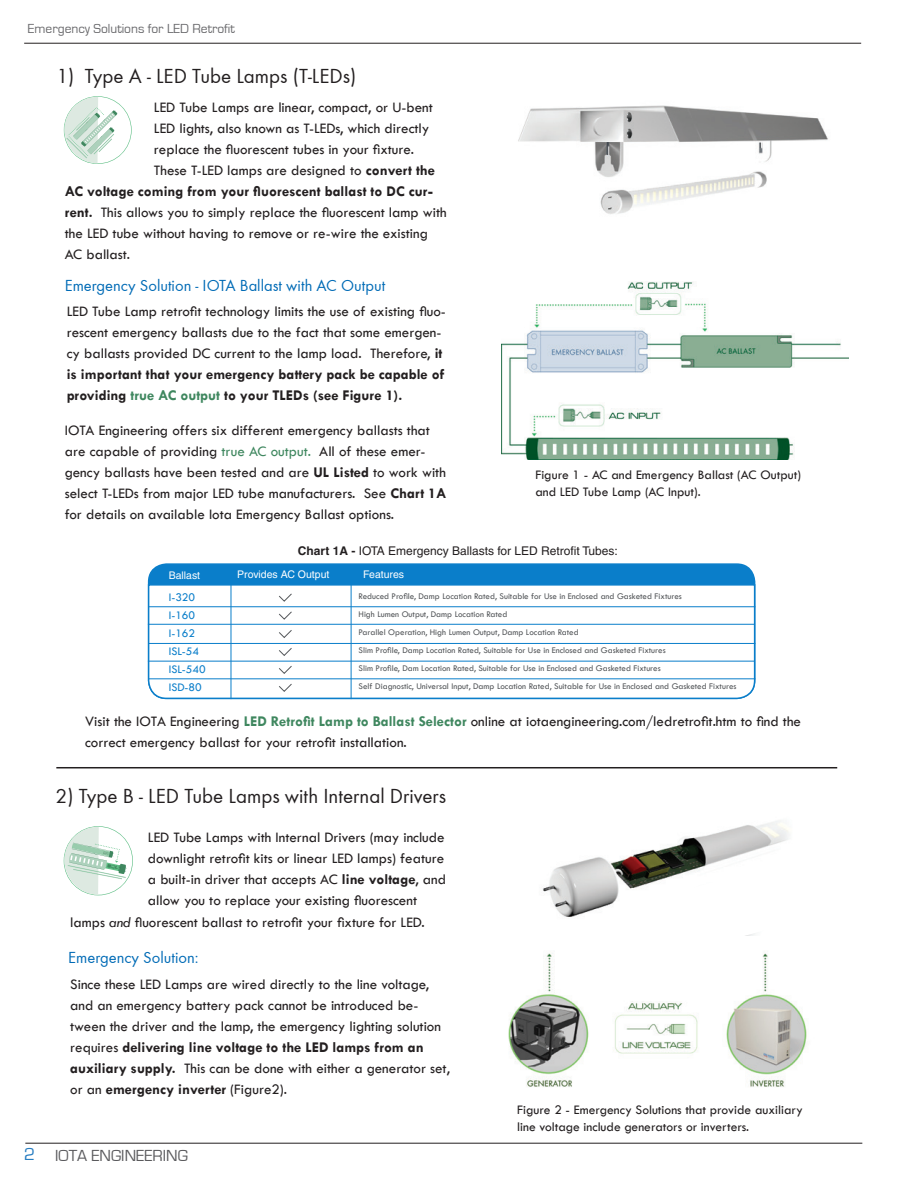
<style>
.page{position:relative;width:918px;height:1188px;background:#fff}
.page>*{position:absolute;margin:0;border:0;box-sizing:border-box;transform-origin:0 0}
.t1{font:21px "Futura";color:#231f20}
.t2{font:18px "Eurostile";color:#277dc1}
.t3{font:16.5px "Futura";color:#006bb6}
.t4{font:16.5px "Eurostile";color:#5a5a5d}
.t5{font:15px/21px "Tw Cen";color:#231f20}
.t6{font:13.5px/16.5px "Tw Cen";color:#231f20}
.t7{font:13.5px "Eurostile";color:#69696c}
.t8{font:12px "Helvetica";color:#231f20}
.t9{font:12px "Tw Cen";color:#0a7eca}
.t10{font:10.5px "Helvetica";color:#fff}
.t11{font:9px "Tw Cen";color:#54575a}
.s1{font-weight:700}
.s2{font-weight:700;color:#3f875f}
.s3{color:#3f875f}
.s4{font-style:italic}
</style>
<div class="page">
<hr style="left:24px;top:43px;width:837px;height:1px;background:#231f20">
<hr style="left:56px;top:767px;width:781px;height:1px;background:#231f20">
<hr style="left:25px;top:1143px;width:837px;height:1px;background:#231f20">
<svg style="left:64px;top:96px;width:68px;height:68px"></svg>
<img style="left:518px;top:105px;width:310px;height:109px">
<img style="left:501px;top:281px;width:348px;height:178px">
<svg style="left:64px;top:826px;width:69px;height:69px"></svg>
<img style="left:542px;top:821px;width:247px;height:96px">
<img style="left:508px;top:953px;width:299px;height:134px">
<div style="left:149px;top:564px;width:606px;height:134px;background:#0a7eca;border-radius:18px"></div>
<div style="left:148px;top:563px;width:607px;height:136px;border:2px solid #0a7eca;border-radius:18px"></div>
<svg style="left:147px;top:583px;width:609px;height:117px"></svg>
<hr style="left:231px;top:577px;width:1px;height:122px;background:#0a7eca">
<hr style="left:149px;top:606px;width:606px;height:1px;background:#0a7eca">
<hr style="left:148px;top:624px;width:607px;height:1px;background:#0a7eca">
<hr style="left:149px;top:643px;width:606px;height:1px;background:#0a7eca">
<hr style="left:148px;top:661px;width:607px;height:1px;background:#0a7eca">
<hr style="left:149px;top:679px;width:606px;height:1px;background:#0a7eca">
<svg style="left:278px;top:593px;width:15px;height:9px"></svg>
<svg style="left:278px;top:611px;width:15px;height:9px"></svg>
<svg style="left:278px;top:629px;width:15px;height:10px"></svg>
<svg style="left:278px;top:647px;width:15px;height:9px"></svg>
<svg style="left:278px;top:665px;width:15px;height:9px"></svg>
<svg style="left:278px;top:683px;width:15px;height:9px"></svg>
<hr style="left:351px;top:577px;width:1px;height:122px;background:#0a7eca">
<svg style="left:646px;top:848px;width:161px;height:111px"></svg>
<p class="t7" style="left:28px;top:22px;width:209px">Emergency Solutions for LED Retrofit</p>
<p class="t1" style="left:56px;top:64px;width:302px">1) Type A - LED Tube Lamps (T-LEDs)</p>
<p class="t5" style="left:154px;top:97px;width:283px">LED Tube Lamps are linear, compact, or U-bent LED lights, also known as T-LEDs, which directly replace the fluorescent tubes in your fixture.<br>These T-LED lamps are designed to <span class="s1">convert the</span></p>
<p class="t5" style="left:65px;top:181px;width:384px"><span class="s1">AC voltage coming from your fluorescent ballast to DC cur&shy;rent.</span> This allows you to simply replace the fluorescent lamp with the LED tube without having to remove or re-wire the existing AC ballast.</p>
<p class="t3" style="left:65px;top:276px;width:322px">Emergency Solution - IOTA Ballast with AC Output</p>
<p class="t5" style="left:67px;top:301px;width:381px">LED Tube Lamp retrofit technology limits the use of existing fluo&shy;rescent emergency ballasts due to the fact that some emergen&shy;cy ballasts provided DC current to the lamp load. Therefore, <span class="s1">it is important that your emergency battery pack be capable of providing</span> <span class="s2">true AC output</span> <span class="s1">to your TLEDs (see Figure 1).</span></p>
<p class="t5" style="left:65px;top:419px;width:383px">IOTA Engineering offers six different emergency ballasts that are capable of providing <span class="s3">true AC output.</span> All of these emer&shy;gency ballasts have been tested and are <span class="s1">UL Listed</span> to work with select T-LEDs from major LED tube manufacturers. See <span class="s1">Chart 1A </span>for details on available Iota Emergency Ballast options.</p>
<p class="t6" style="left:535px;top:467px;width:267px">Figure 1 - AC and Emergency Ballast (AC Output) and LED Tube Lamp (AC Input).</p>
<p class="t8" style="left:298px;top:544px;width:322px"><span class="s1">Chart 1A -</span> IOTA Emergency Ballasts for LED Retrofit Tubes:</p>
<p class="t10" style="left:169px;top:569px;width:33px">Ballast</p>
<p class="t10" style="left:237px;top:568px;width:94px">Provides AC Output</p>
<p class="t10" style="left:363px;top:568px;width:43px">Features</p>
<p class="t9" style="left:169px;top:590px;width:28px">I-320</p>
<p class="t9" style="left:169px;top:608px;width:28px">I-160</p>
<p class="t9" style="left:169px;top:626px;width:28px">I-162</p>
<p class="t9" style="left:169px;top:644px;width:32px">ISL-54</p>
<p class="t9" style="left:169px;top:662px;width:39px">ISL-540</p>
<p class="t9" style="left:169px;top:680px;width:35px">ISD-80</p>
<p class="t11" style="left:359px;top:591px;width:325px">Reduced Profile, Damp Location Rated, Suitable for Use in Enclosed and Gasketed Fixtures</p>
<p class="t11" style="left:359px;top:609px;width:150px">High Lumen Output, Damp Location Rated</p>
<p class="t11" style="left:359px;top:627px;width:222px">Parallel Operation, High Lumen Output, Damp Location Rated</p>
<p class="t11" style="left:359px;top:645px;width:309px">Slim Profile, Damp Location Rated, Suitable for Use in Enclosed and Gasketed Fixtures</p>
<p class="t11" style="left:359px;top:663px;width:304px">Slim Profile, Dam Location Rated, Suitable for Use in Enclosed and Gasketed Fixtures</p>
<p class="t11" style="left:359px;top:681px;width:379px">Self Diagnostic, Universal Input, Damp Location Rated, Suitable for Use in Enclosed and Gasketed Fixtures</p>
<p class="t5" style="left:85px;top:710px;width:717px">Visit the IOTA Engineering <span class="s2">LED Retrofit Lamp to Ballast Selector</span> online at iotaengineering.com/ledretrofit.htm to find the correct emergency ballast for your retrofit installation.</p>
<p class="t1" style="left:56px;top:785px;width:392px">2) Type B - LED Tube Lamps with Internal Drivers</p>
<p class="t5" style="left:148px;top:827px;width:300px">LED Tube Lamps with Internal Drivers (may include downlight retrofit kits or linear LED lamps) feature a built-in driver that accepts AC <span class="s1">line voltage</span>, and allow you to replace your existing fluorescent</p>
<p class="t5" style="left:70px;top:911px;width:356px">lamps <span class="s4">and</span> fluorescent ballast to retrofit your fixture for LED.</p>
<p class="t3" style="left:68px;top:948px;width:132px">Emergency Solution:</p>
<p class="t5" style="left:70px;top:973px;width:381px">Since these LED Lamps are wired directly to the line voltage, and an emergency battery pack cannot be introduced be&shy;tween the driver and the lamp, the emergency lighting solution requires <span class="s1">delivering line voltage to the LED lamps from an auxiliary supply.</span> This can be done with either a generator set, or an <span class="s1">emergency inverter</span> (Figure2).</p>
<p class="t2" style="left:24px;top:1145px;width:13px">2</p>
<p class="t4" style="left:55px;top:1147px;width:134px">IOTA ENGINEERING</p>
<p class="t6" style="left:517px;top:1102px;width:287px">Figure 2 - Emergency Solutions that provide auxiliary line voltage include generators or inverters.</p>
</div>
